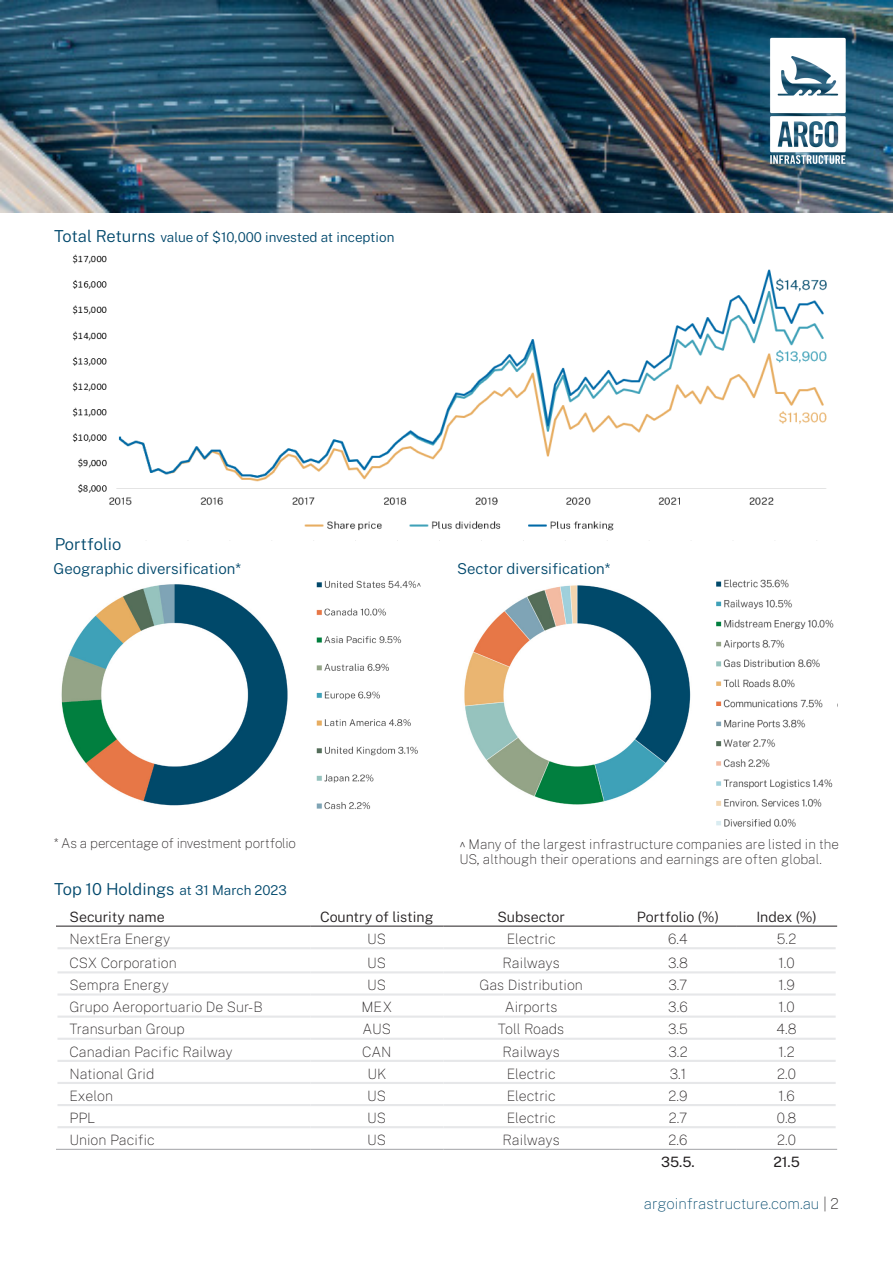
<style>
.page{position:relative;width:893px;height:1263px;background:#fff}
.page>*{position:absolute;margin:0;border:0;box-sizing:border-box;transform-origin:0 0}
.ARGO_-_Sub-heading{font:300 16.5px "Public Sans";color:#00486c}
.t1{font:300 15px "Public Sans";color:#00486c}
.t2{font:100 15px "Public Sans";color:#00486c}
.t3{font:100 14.25px "Public Sans";color:#231f20}
.t4{font:300 14.25px "Public Sans";color:#231f20}
.t5{font:14.25px "Public Sans";color:#231f20}
.Body_text{font:100 13.5px/15px "Public Sans";letter-spacing:-.005em;color:#231f20}
.ARGO_-_Sub-heading-2{font:300 13.5px "Public Sans";color:#00486c}
.s1{font-size:16.5px}
.s2{font-size:13.5px}
.s3{color:#231f20}
</style>
<div class="page">
<img style="left:72px;top:254px;width:755px;height:277px">
<img style="left:0;top:0;width:893px;height:213px">
<img style="left:733px;top:0;width:150px;height:201px">
<hr style="left:57px;top:947px;width:253px;height:2px;background:#e6e7e9">
<hr style="left:310px;top:947px;width:133px;height:2px;background:#e6e7e9">
<hr style="left:443px;top:947px;width:176px;height:2px;background:#e6e7e9">
<hr style="left:619px;top:947px;width:118px;height:2px;background:#e6e7e9">
<hr style="left:737px;top:947px;width:99px;height:2px;background:#e6e7e9">
<hr style="left:57px;top:971px;width:253px;height:2px;background:#e6e7e9">
<hr style="left:310px;top:971px;width:133px;height:2px;background:#e6e7e9">
<hr style="left:443px;top:971px;width:176px;height:2px;background:#e6e7e9">
<hr style="left:619px;top:971px;width:118px;height:2px;background:#e6e7e9">
<hr style="left:737px;top:971px;width:99px;height:2px;background:#e6e7e9">
<hr style="left:57px;top:993px;width:253px;height:2px;background:#e6e7e9">
<hr style="left:310px;top:993px;width:133px;height:2px;background:#e6e7e9">
<hr style="left:443px;top:993px;width:176px;height:2px;background:#e6e7e9">
<hr style="left:619px;top:993px;width:118px;height:2px;background:#e6e7e9">
<hr style="left:737px;top:993px;width:99px;height:2px;background:#e6e7e9">
<hr style="left:57px;top:1015px;width:253px;height:3px;background:#e6e7e9">
<hr style="left:310px;top:1015px;width:133px;height:3px;background:#e6e7e9">
<hr style="left:443px;top:1015px;width:176px;height:3px;background:#e6e7e9">
<hr style="left:619px;top:1015px;width:118px;height:3px;background:#e6e7e9">
<hr style="left:737px;top:1015px;width:99px;height:3px;background:#e6e7e9">
<hr style="left:57px;top:1038px;width:253px;height:2px;background:#e6e7e9">
<hr style="left:310px;top:1038px;width:133px;height:2px;background:#e6e7e9">
<hr style="left:443px;top:1038px;width:176px;height:2px;background:#e6e7e9">
<hr style="left:619px;top:1038px;width:118px;height:2px;background:#e6e7e9">
<hr style="left:737px;top:1038px;width:99px;height:2px;background:#e6e7e9">
<hr style="left:57px;top:1060px;width:253px;height:2px;background:#e6e7e9">
<hr style="left:310px;top:1060px;width:133px;height:2px;background:#e6e7e9">
<hr style="left:443px;top:1060px;width:176px;height:2px;background:#e6e7e9">
<hr style="left:619px;top:1060px;width:118px;height:2px;background:#e6e7e9">
<hr style="left:737px;top:1060px;width:99px;height:2px;background:#e6e7e9">
<hr style="left:57px;top:1082px;width:253px;height:2px;background:#e6e7e9">
<hr style="left:310px;top:1082px;width:133px;height:2px;background:#e6e7e9">
<hr style="left:443px;top:1082px;width:176px;height:2px;background:#e6e7e9">
<hr style="left:619px;top:1082px;width:118px;height:2px;background:#e6e7e9">
<hr style="left:737px;top:1082px;width:99px;height:2px;background:#e6e7e9">
<hr style="left:57px;top:1104px;width:253px;height:2px;background:#e6e7e9">
<hr style="left:310px;top:1104px;width:133px;height:2px;background:#e6e7e9">
<hr style="left:443px;top:1104px;width:176px;height:2px;background:#e6e7e9">
<hr style="left:619px;top:1104px;width:118px;height:2px;background:#e6e7e9">
<hr style="left:737px;top:1104px;width:99px;height:2px;background:#e6e7e9">
<hr style="left:57px;top:1126px;width:253px;height:2px;background:#e6e7e9">
<hr style="left:310px;top:1126px;width:133px;height:2px;background:#e6e7e9">
<hr style="left:443px;top:1126px;width:176px;height:2px;background:#e6e7e9">
<hr style="left:619px;top:1126px;width:118px;height:2px;background:#e6e7e9">
<hr style="left:737px;top:1126px;width:99px;height:2px;background:#e6e7e9">
<hr style="left:56px;top:926px;width:254px;height:1px;background:#231f20">
<hr style="left:310px;top:926px;width:133px;height:1px;background:#231f20">
<hr style="left:443px;top:926px;width:176px;height:1px;background:#231f20">
<hr style="left:619px;top:926px;width:118px;height:1px;background:#231f20">
<hr style="left:737px;top:926px;width:100px;height:1px;background:#231f20">
<hr style="left:56px;top:1149px;width:254px;height:1px;background:#a1a3a6">
<hr style="left:310px;top:1149px;width:133px;height:1px;background:#a1a3a6">
<hr style="left:443px;top:1149px;width:176px;height:1px;background:#a1a3a6">
<hr style="left:619px;top:1149px;width:118px;height:1px;background:#a1a3a6">
<hr style="left:737px;top:1149px;width:100px;height:1px;background:#a1a3a6">
<img style="left:61px;top:584px;width:227px;height:222px">
<img style="left:316px;top:580px;width:105px;height:230px">
<img style="left:464px;top:585px;width:227px;height:220px">
<img style="left:716px;top:579px;width:118px;height:248px">
<p class="ARGO_-_Sub-heading-2" style="left:54px;top:228px;width:342px"><span class="s1">Total Returns</span> value of $10,000 invested at inception</p>
<p class="ARGO_-_Sub-heading" style="left:55px;top:532px;width:68px">Portfolio</p>
<p class="t1" style="left:53px;top:558px;width:189px">Geographic diversification*</p>
<p class="t1" style="left:457px;top:558px;width:155px">Sector diversification*</p>
<p class="Body_text" style="left:54px;top:835px;width:243px">* As a percentage of investment portfolio</p>
<p class="ARGO_-_Sub-heading" style="left:54px;top:877px;width:234px">Top 10 Holdings <span class="s2">at 31 March 2023</span></p>
<p class="Body_text" style="left:459px;top:836px;width:381px">^ Many of the largest infrastructure companies are listed in the<br>US, although their operations and earnings are often global.</p>
<p class="t4" style="left:70px;top:906px;width:97px">Security name</p>
<p class="t4" style="left:320px;top:906px;width:115px">Country of listing</p>
<p class="t4" style="left:497px;top:906px;width:69px">Subsector</p>
<p class="t4" style="left:637px;top:906px;width:84px">Portfolio (%)</p>
<p class="t4" style="left:756px;top:906px;width:62px">Index (%)</p>
<p class="t3" style="left:70px;top:928px;width:102px">NextEra Energy</p>
<p class="t3" style="left:367px;top:928px;width:20px">US</p>
<p class="t3" style="left:507px;top:928px;width:51px">Electric</p>
<p class="t3" style="left:668px;top:928px;width:21px">6.4</p>
<p class="t3" style="left:777px;top:928px;width:21px">5.2</p>
<p class="t3" style="left:70px;top:953px;width:109px">CSX Corporation</p>
<p class="t3" style="left:367px;top:953px;width:20px">US</p>
<p class="t3" style="left:503px;top:953px;width:59px">Railways</p>
<p class="t3" style="left:668px;top:953px;width:21px">3.8</p>
<p class="t3" style="left:778px;top:953px;width:18px">1.0</p>
<p class="t3" style="left:70px;top:975px;width:101px">Sempra Energy</p>
<p class="t3" style="left:367px;top:975px;width:20px">US</p>
<p class="t3" style="left:479px;top:975px;width:105px">Gas Distribution</p>
<p class="t3" style="left:668px;top:975px;width:20px">3.7</p>
<p class="t3" style="left:778px;top:975px;width:18px">1.9</p>
<p class="t3" style="left:70px;top:997px;width:195px">Grupo Aeroportuario De Sur-B</p>
<p class="t3" style="left:361px;top:997px;width:32px">MEX</p>
<p class="t3" style="left:505px;top:997px;width:54px">Airports</p>
<p class="t3" style="left:668px;top:997px;width:21px">3.6</p>
<p class="t3" style="left:778px;top:997px;width:18px">1.0</p>
<p class="t3" style="left:70px;top:1019px;width:117px">Transurban Group</p>
<p class="t3" style="left:363px;top:1019px;width:30px">AUS</p>
<p class="t3" style="left:498px;top:1019px;width:68px">Toll Roads</p>
<p class="t3" style="left:668px;top:1019px;width:21px">3.5</p>
<p class="t3" style="left:777px;top:1019px;width:22px">4.8</p>
<p class="t3" style="left:70px;top:1041px;width:165px">Canadian Pacific Railway</p>
<p class="t3" style="left:362px;top:1041px;width:31px">CAN</p>
<p class="t3" style="left:503px;top:1041px;width:59px">Railways</p>
<p class="t3" style="left:668px;top:1041px;width:21px">3.2</p>
<p class="t3" style="left:778px;top:1041px;width:18px">1.2</p>
<p class="t3" style="left:70px;top:1063px;width:86px">National Grid</p>
<p class="t3" style="left:367px;top:1063px;width:20px">UK</p>
<p class="t3" style="left:507px;top:1063px;width:51px">Electric</p>
<p class="t3" style="left:670px;top:1063px;width:18px">3.1</p>
<p class="t3" style="left:777px;top:1063px;width:20px">2.0</p>
<p class="t3" style="left:70px;top:1085px;width:45px">Exelon</p>
<p class="t3" style="left:367px;top:1085px;width:20px">US</p>
<p class="t3" style="left:507px;top:1085px;width:51px">Electric</p>
<p class="t3" style="left:668px;top:1085px;width:20px">2.9</p>
<p class="t3" style="left:778px;top:1085px;width:18px">1.6</p>
<p class="t3" style="left:70px;top:1107px;width:27px">PPL</p>
<p class="t3" style="left:367px;top:1107px;width:20px">US</p>
<p class="t3" style="left:507px;top:1107px;width:51px">Electric</p>
<p class="t3" style="left:669px;top:1107px;width:20px">2.7</p>
<p class="t3" style="left:777px;top:1107px;width:21px">0.8</p>
<p class="t3" style="left:70px;top:1129px;width:87px">Union Pacific</p>
<p class="t3" style="left:367px;top:1129px;width:20px">US</p>
<p class="t3" style="left:503px;top:1129px;width:59px">Railways</p>
<p class="t3" style="left:668px;top:1129px;width:20px">2.6</p>
<p class="t3" style="left:777px;top:1129px;width:20px">2.0</p>
<p class="t5" style="left:661px;top:1152px;width:35px">35.5.</p>
<p class="t5" style="left:773px;top:1152px;width:28px">21.5</p>
<p class="t2" style="left:644px;top:1192px;width:197px">argoinfrastructure.com.au <span class="s3">| 2</span></p>
</div>
